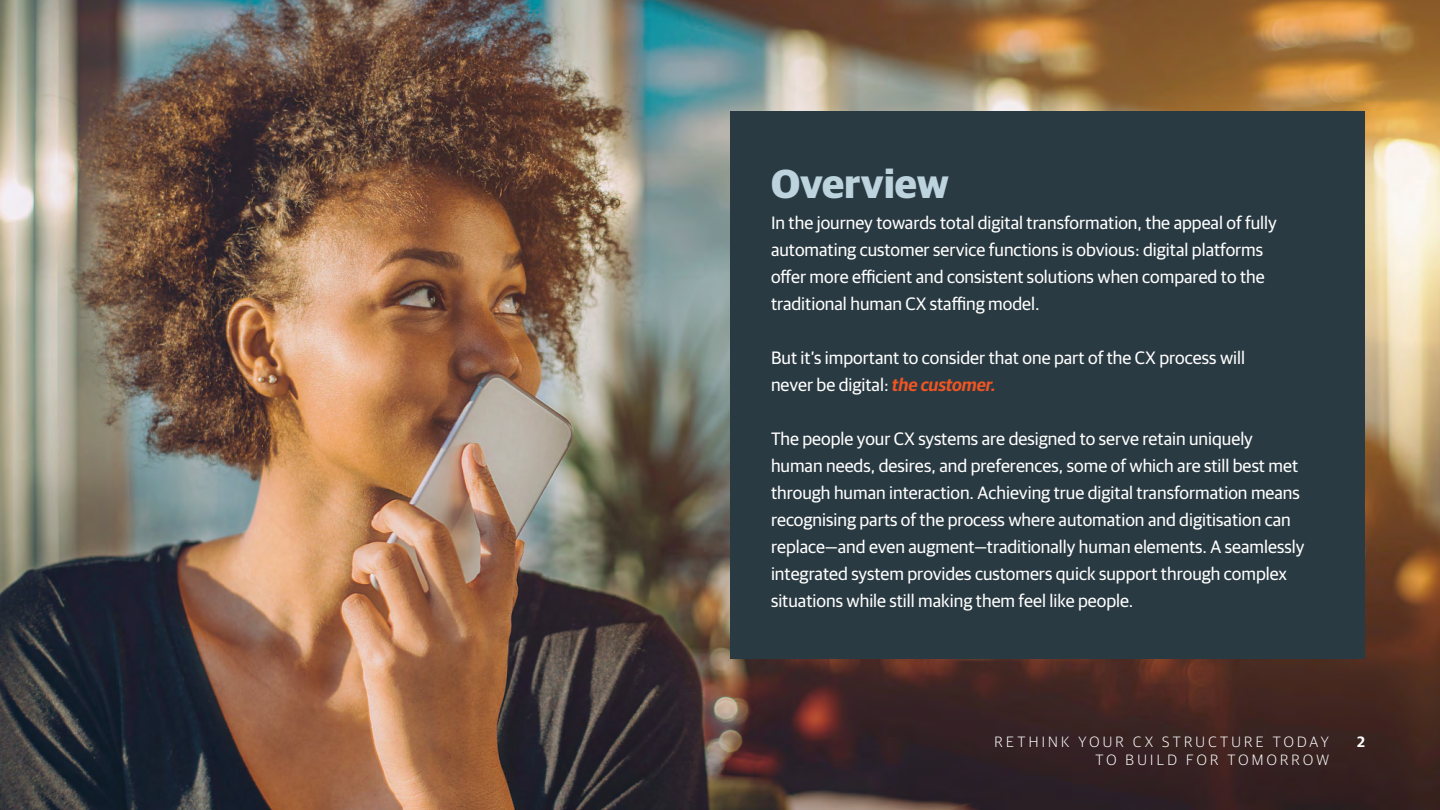
<style>
.page{position:relative;width:1440px;height:810px;background:#fff}
.page>*{position:absolute;margin:0;border:0;box-sizing:border-box;transform-origin:0 0}
.t1{font:700 40.5px "Guardian Sans";letter-spacing:.005em;color:#bdd4de}
.t2{font:18px/27px "Guardian Sans";color:#fff}
.t3{font:300 15px/18px "Guardian Sans";letter-spacing:.22em;color:#fff;text-align:right}
.t4{font:600 15px "Guardian Sans";color:#fff}
.s1{font-weight:600;font-style:italic;color:#f15523}
</style>
<div class="page">
<img style="left:0;top:0;width:1440px;height:810px">
<div style="left:730px;top:111px;width:635px;height:547px;background:#2a3a42"></div>
<h1 class="t1" style="left:771px;top:153px;width:180px">Overview</h1>
<p class="t2" style="left:771px;top:208px;width:507px">In the journey towards total digital transformation, the appeal of fully automating customer service functions is obvious: digital platforms offer more efficient and consistent solutions when compared to the traditional human CX staffing model.</p>
<p class="t2" style="left:771px;top:343px;width:476px">But it’s important to consider that one part of the CX process will never be digital: <span class="s1">the customer.</span></p>
<p class="t2" style="left:771px;top:424px;width:535px">The people your CX systems are designed to serve retain uniquely human needs, desires, and preferences, some of which are still best met through human interaction. Achieving true digital transformation means recognising parts of the process where automation and digitisation can replace—and even augment—traditionally human elements. A seamlessly integrated system provides customers quick support through complex situations while still making them feel like people.</p>
<p class="t3" style="left:994px;top:732px;width:336px">RETHINK YOUR CX STRUCTURE TODAY<br>TO BUILD FOR TOMORROW</p>
<p class="t4" style="left:1357px;top:731px;width:9px">2</p>
</div>
